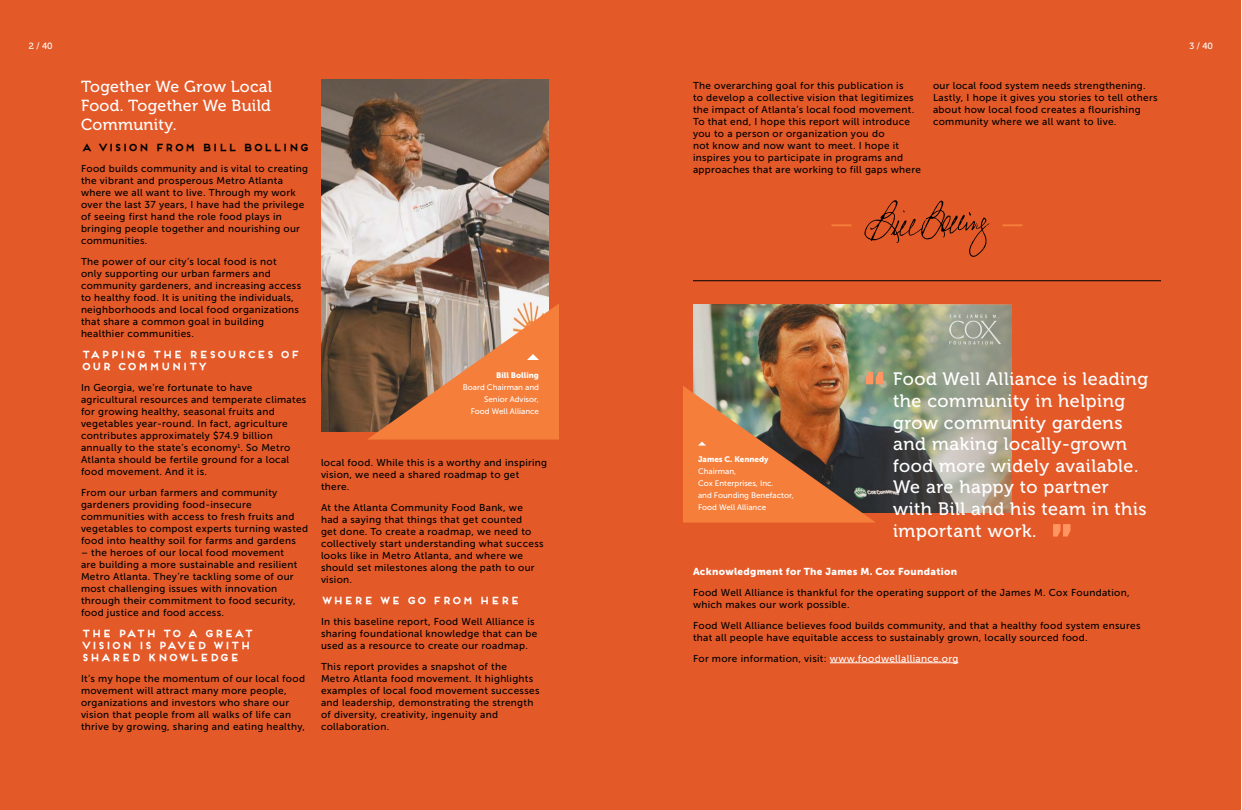
<style>
.page{position:relative;width:1242px;height:810px;background:#fff}
.page>*{position:absolute;margin:0;border:0;box-sizing:border-box;transform-origin:0 0}
.t1{font:18px/21.6px "Museo 500";letter-spacing:.03em;color:#fff}
.t2{font:16px/19.2px "Museo 500";letter-spacing:.02em;color:#fff;text-align:justify}
.t3{font:10px/12px "Museo Sans 500";letter-spacing:.03em;color:#000}
.t4{font:700 10px/12px "Frontage";letter-spacing:.02em;color:#fff}
.t5{font:10px "Museo Sans 900";letter-spacing:.03em;color:#fff}
.t6{font:700 10px "Frontage";letter-spacing:.02em;color:#000}
.t7{font:9px "Museo 500";color:#fff}
.t8{font:8px/12px "Museo Sans 500";color:#fff;text-align:right}
.t9{font:8px "Museo Sans 900";color:#fff}
.s1{color:#fff}
</style>
<div class="page">
<div style="left:621px;top:0;width:620px;height:810px;background:#e35928"></div>
<div style="left:0;top:0;width:621px;height:810px;background:#e35928"></div>
<img style="left:321px;top:80px;width:228px;height:352px">
<svg style="left:367px;top:303px;width:192px;height:137px"></svg>
<hr style="left:830px;top:663px;width:128px;height:1px;background:#fff">
<img style="left:693px;top:305px;width:318px;height:208px">
<svg style="left:1053px;top:524px;width:17px;height:13px"></svg>
<svg style="left:864px;top:200px;width:126px;height:57px"></svg>
<img style="left:683px;top:372px;width:200px;height:151px">
<hr style="left:693px;top:281px;width:468px;height:1px;background:#000">
<hr style="left:831px;top:224px;width:20px;height:2px;background:#f47e3a">
<hr style="left:1003px;top:224px;width:20px;height:2px;background:#f47e3a">
<svg style="left:949px;top:315px;width:52px;height:30px"></svg>
<p class="t7" style="left:29px;top:41px;width:25px">2 / 40</p>
<p class="t7" style="left:1190px;top:41px;width:25px">3 / 40</p>
<p class="t2" style="left:81px;top:77px;width:193px">Together We Grow Local Food. Together We Build Community.</p>
<p class="t6" style="left:81px;top:141px;width:230px">A VISION FROM BILL BOLLING</p>
<p class="t3" style="left:81px;top:163px;width:229px">Food builds community and is vital to creating the vibrant and prosperous Metro Atlanta where we all want to live. Through my work over the last 37 years, I have had the privilege of seeing first hand the role food plays in bringing people together and nourishing our communities.</p>
<p class="t3" style="left:81px;top:256px;width:222px">The power of our city’s local food is not<br>only supporting our urban farmers and community gardeners, and increasing access to healthy food. It is uniting the individuals, neighborhoods and local food organizations that share a common goal in building healthier communities.</p>
<p class="t4" style="left:81px;top:348px;width:220px">TAPPING THE RESOURCES OF<br>OUR COMMUNITY</p>
<p class="t3" style="left:81px;top:382px;width:227px">In Georgia, we’re fortunate to have agricultural resources and temperate climates for growing healthy, seasonal fruits and vegetables year-round. In fact, agriculture contributes approximately $74.9 billion annually to the state’s economy<sup>1</sup>. So Metro Atlanta should be fertile ground for a local food movement. And it is.</p>
<p class="t3" style="left:81px;top:487px;width:229px">From our urban farmers and community gardeners providing food-insecure communities with access to fresh fruits and vegetables to compost experts turning wasted food into healthy soil for farms and gardens</p>
<p class="t3" style="left:81px;top:547px;width:218px">– the heroes of our local food movement are building a more sustainable and resilient Metro Atlanta. They’re tackling some of our most challenging issues with innovation through their commitment to food security, food justice and food access.</p>
<p class="t4" style="left:81px;top:627px;width:174px">THE PATH TO A GREAT<br>VISION IS PAVED WITH<br>SHARED KNOWLEDGE</p>
<p class="t3" style="left:81px;top:673px;width:226px">It’s my hope the momentum of our local food movement will attract many more people, organizations and investors who share our vision that people from all walks of life can thrive by growing, sharing and eating healthy,</p>
<p class="t9" style="left:496px;top:371px;width:44px">Bill Bolling</p>
<p class="t8" style="left:463px;top:381px;width:78px">Board Chairman and<br>Senior Advisor,</p>
<p class="t8" style="left:471px;top:405px;width:70px">Food Well Alliance</p>
<p class="t3" style="left:321px;top:457px;width:228px">local food. While this is a worthy and inspiring vision, we need a shared roadmap to get there.</p>
<p class="t3" style="left:321px;top:502px;width:224px">At the Atlanta Community Food Bank, we<br>had a saying that things that get counted<br>get done. To create a roadmap, we need to collectively start understanding what success looks like in Metro Atlanta, and where we should set milestones along the path to our vision.</p>
<p class="t4" style="left:321px;top:594px;width:200px">WHERE WE GO FROM HERE</p>
<p class="t3" style="left:321px;top:616px;width:218px">In this baseline report, Food Well Alliance is sharing foundational knowledge that can be used as a resource to create our roadmap.</p>
<p class="t3" style="left:321px;top:661px;width:220px">This report provides a snapshot of the<br>Metro Atlanta food movement. It highlights examples of local food movement successes and leadership, demonstrating the strength of diversity, creativity, ingenuity and collaboration.</p>
<p class="t3" style="left:693px;top:79px;width:230px">The overarching goal for this publication is<br>to develop a collective vision that legitimizes the impact of Atlanta’s local food movement.<br>To that end, I hope this report will introduce you to a person or organization you do<br>not know and now want to meet. I hope it inspires you to participate in programs and approaches that are working to fill gaps where</p>
<p class="t3" style="left:933px;top:79px;width:226px">our local food system needs strengthening.<br>Lastly, I hope it gives you stories to tell others about how local food creates a flourishing community where we all want to live.</p>
<p class="t9" style="left:698px;top:454px;width:72px">James C. Kennedy</p>
<p class="t8" style="left:698px;top:465px;width:40px">Chairman,</p>
<p class="t8" style="left:698px;top:477px;width:77px">Cox Enterprises, Inc.</p>
<p class="t8" style="left:698px;top:489px;width:97px">and Founding Benefactor,</p>
<p class="t8" style="left:698px;top:501px;width:70px">Food Well Alliance</p>
<p class="t1" style="left:893px;top:369px;width:257px">Food Well Alliance is leading the community in helping grow community gardens and making locally-grown food more widely available.<br>We are happy to partner with Bill and his team in this important work.</p>
<p class="t5" style="left:693px;top:566px;width:266px">Acknowledgment for The James M. Cox Foundation</p>
<p class="t3" style="left:693px;top:586px;width:438px">Food Well Alliance is thankful for the operating support of the James M. Cox Foundation, which makes our work possible.</p>
<p class="t3" style="left:693px;top:619px;width:449px">Food Well Alliance believes food builds community, and that a healthy food system ensures that all people have equitable access to sustainably grown, locally sourced food.</p>
<p class="t3" style="left:693px;top:652px;width:267px">For more information, visit: <span class="s1">www.foodwellalliance.org</span></p>
</div>
